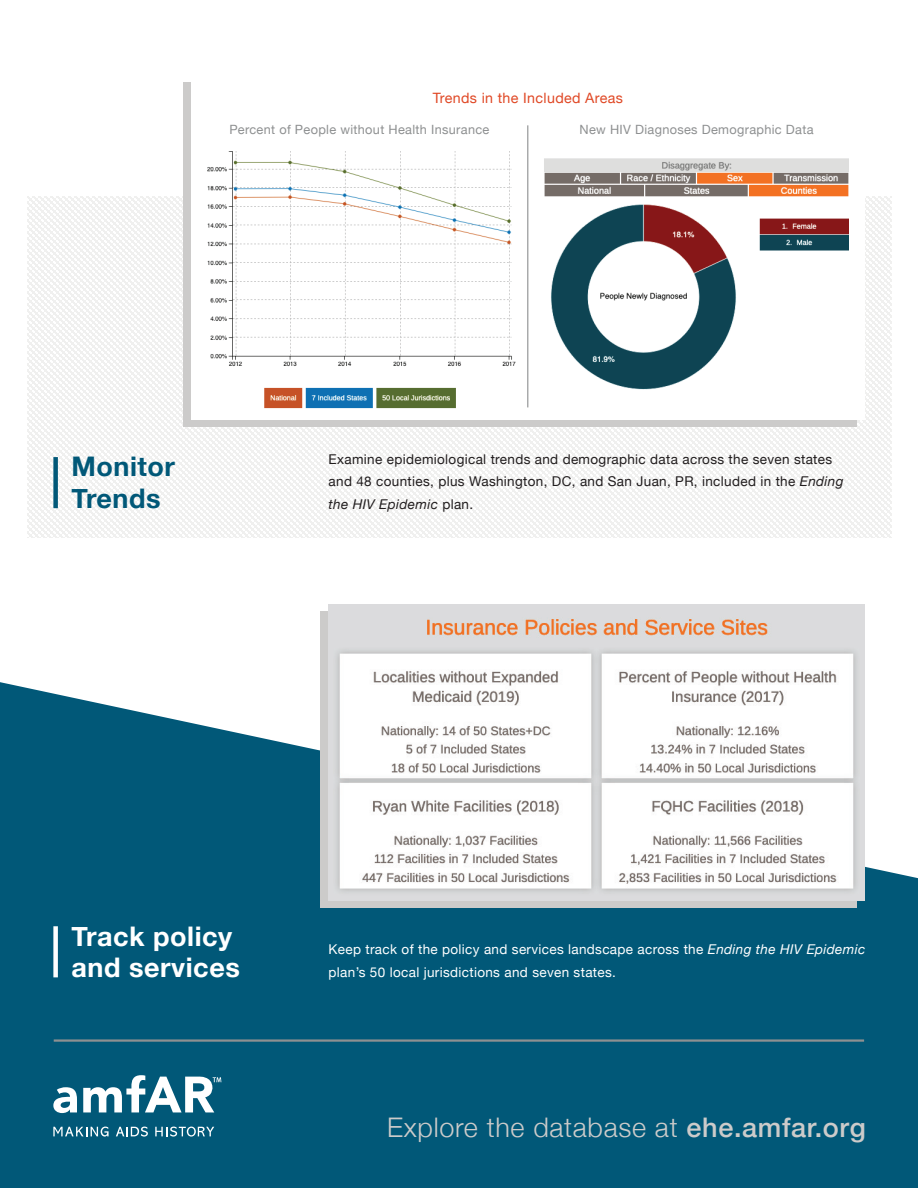
<style>
.page{position:relative;width:918px;height:1188px;background:#fff}
.page>*{position:absolute;margin:0;border:0;box-sizing:border-box;transform-origin:0 0}
.t1{font:300 27px "Helvetica Neue";letter-spacing:.025em;color:#cccbca}
.t2{font:700 27px/31.5px "Helvetica Neue";letter-spacing:.02em;color:#fff}
.t3{font:700 27px/31.5px "Helvetica Neue";letter-spacing:.02em;color:#015878}
.t4{font:14.25px "Helvetica Neue";letter-spacing:.025em;color:#e04825}
.t5{font:13.5px/22.5px "Helvetica Neue";letter-spacing:.025em;color:#211d1e}
.t6{font:13.5px/22.5px "Helvetica Neue";letter-spacing:.025em;color:#fff}
.t7{font:12.75px "Helvetica Neue";letter-spacing:.025em;color:#8e9091}
.s1{font-style:italic}
.s2{font-weight:500}
</style>
<div class="page">
<div style="left:0;top:682px;width:918px;height:506px;background:#015878"></div>
<div style="left:321px;top:612px;width:536px;height:296px;background:#cccbca"></div>
<div style="left:27px;top:196px;width:864px;height:341px;background:linear-gradient(to right,#f7f7f6,#f7f7f6)"></div>
<div style="left:53px;top:457px;width:5px;height:51px;background:#015878"></div>
<div style="left:53px;top:926px;width:5px;height:51px;background:#fff"></div>
<svg style="left:53px;top:1087px;width:24px;height:26px"></svg>
<svg style="left:53px;top:1127px;width:56px;height:10px"></svg>
<svg style="left:116px;top:1127px;width:32px;height:10px"></svg>
<svg style="left:155px;top:1127px;width:59px;height:10px"></svg>
<svg style="left:83px;top:1075px;width:138px;height:37px"></svg>
<img style="left:329px;top:604px;width:535px;height:297px">
<hr style="left:54px;top:1039px;width:810px;height:3px;background:#8e9091">
<div style="left:183px;top:83px;width:674px;height:344px;background:#cccbca"></div>
<div style="left:191px;top:75px;width:674px;height:345px;background:#fff"></div>
<img style="left:544px;top:158px;width:305px;height:232px">
<hr style="left:527px;top:125px;width:1px;height:282px;background:#8e9091">
<img style="left:207px;top:151px;width:309px;height:258px">
<p class="t4" style="left:433px;top:88px;width:192px">Trends in the Included Areas</p>
<p class="t7" style="left:229px;top:121px;width:262px">Percent of People without Health Insurance</p>
<p class="t7" style="left:579px;top:121px;width:236px">New HIV Diagnoses Demographic Data</p>
<h1 class="t3" style="left:71px;top:452px;width:105px">Monitor<br>Trends</h1>
<p class="t5" style="left:329px;top:448px;width:516px">Examine epidemiological trends and demographic data across the seven states and 48 counties, plus Washington, DC, and San Juan, PR, included in the <span class="s1">Ending the HIV Epidemic</span> plan.</p>
<h1 class="t2" style="left:71px;top:921px;width:170px">Track policy and services</h1>
<p class="t6" style="left:329px;top:939px;width:538px">Keep track of the policy and services landscape across the <span class="s1">Ending the HIV Epidemic </span>plan’s 50 local jurisdictions and seven states.</p>
<h1 class="t1" style="left:387px;top:1106px;width:480px">Explore the database at <span class="s2">ehe.amfar.org</span></h1>
</div>
